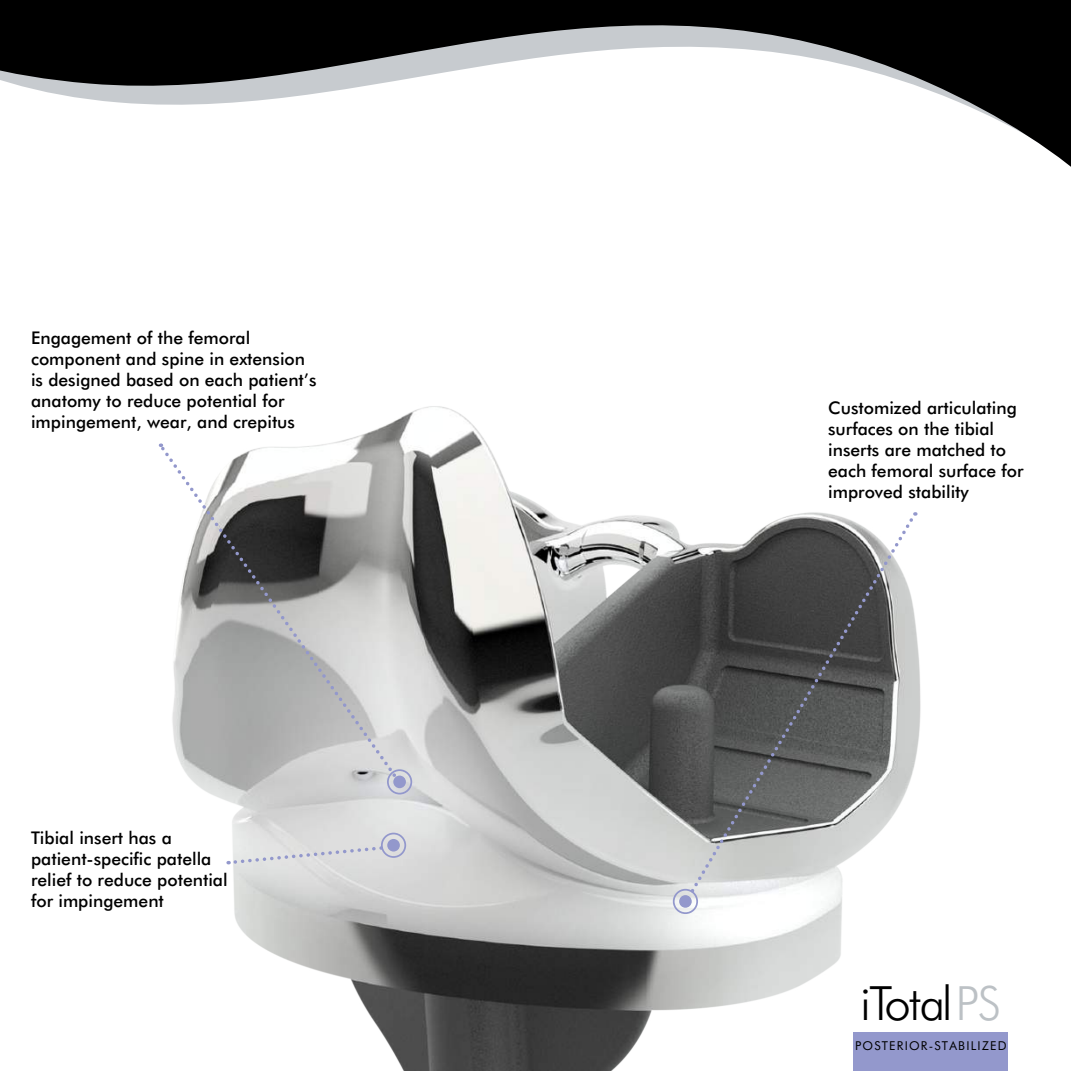
<style>
.page{position:relative;width:1071px;height:1071px;background:#fff}
.page>*{position:absolute;margin:0;border:0;box-sizing:border-box;transform-origin:0 0}
.t1{font:300 47.25px "Futura BT";letter-spacing:-.035em;color:#000}
.t2{font:500 17.5px/21px "Futura BT";color:#000}
.t3{font:12.25px "Futura BT";letter-spacing:.1em;color:#000}
.s1{color:#bcc1c5}
</style>
<div class="page">
<img style="left:192px;top:406px;width:729px;height:665px">
<div style="left:854px;top:1032px;width:154px;height:39px;background:#9398cc"></div>
<svg style="left:0;top:0;width:1071px;height:167px"></svg>
<svg style="left:158px;top:443px;width:241px;height:337px"></svg>
<svg style="left:228px;top:844px;width:165px;height:22px"></svg>
<svg style="left:684px;top:515px;width:232px;height:386px"></svg>
<div style="left:673px;top:889px;width:25px;height:25px;border:2px solid #9398cc;border-radius:50%"></div>
<div style="left:679px;top:895px;width:13px;height:13px;background:#9398cc;border-radius:50%"></div>
<div style="left:387px;top:769px;width:25px;height:25px;border:2px solid #9398cc;border-radius:50%"></div>
<div style="left:393px;top:776px;width:13px;height:12px;background:#9398cc;border-radius:50%"></div>
<div style="left:381px;top:833px;width:25px;height:25px;border:2px solid #9398cc;border-radius:50%"></div>
<div style="left:387px;top:839px;width:13px;height:13px;background:#9398cc;border-radius:50%"></div>
<p class="t2" style="left:31px;top:327px;width:287px">Engagement of the femoral component and spine in extension is designed based on each patient’s anatomy to reduce potential for impingement, wear, and crepitus</p>
<p class="t2" style="left:31px;top:827px;width:198px">Tibial insert has a patient-specific patella relief to reduce potential for impingement</p>
<p class="t2" style="left:828px;top:397px;width:197px">Customized articulating surfaces on the tibial inserts are matched to each femoral surface for improved stability</p>
<h1 class="t1" style="left:860px;top:975px;width:143px">iTotal<span class="s1">PS</span></h1>
<p class="t3" style="left:855px;top:1038px;width:153px">POSTERIOR-STABILIZED</p>
</div>
